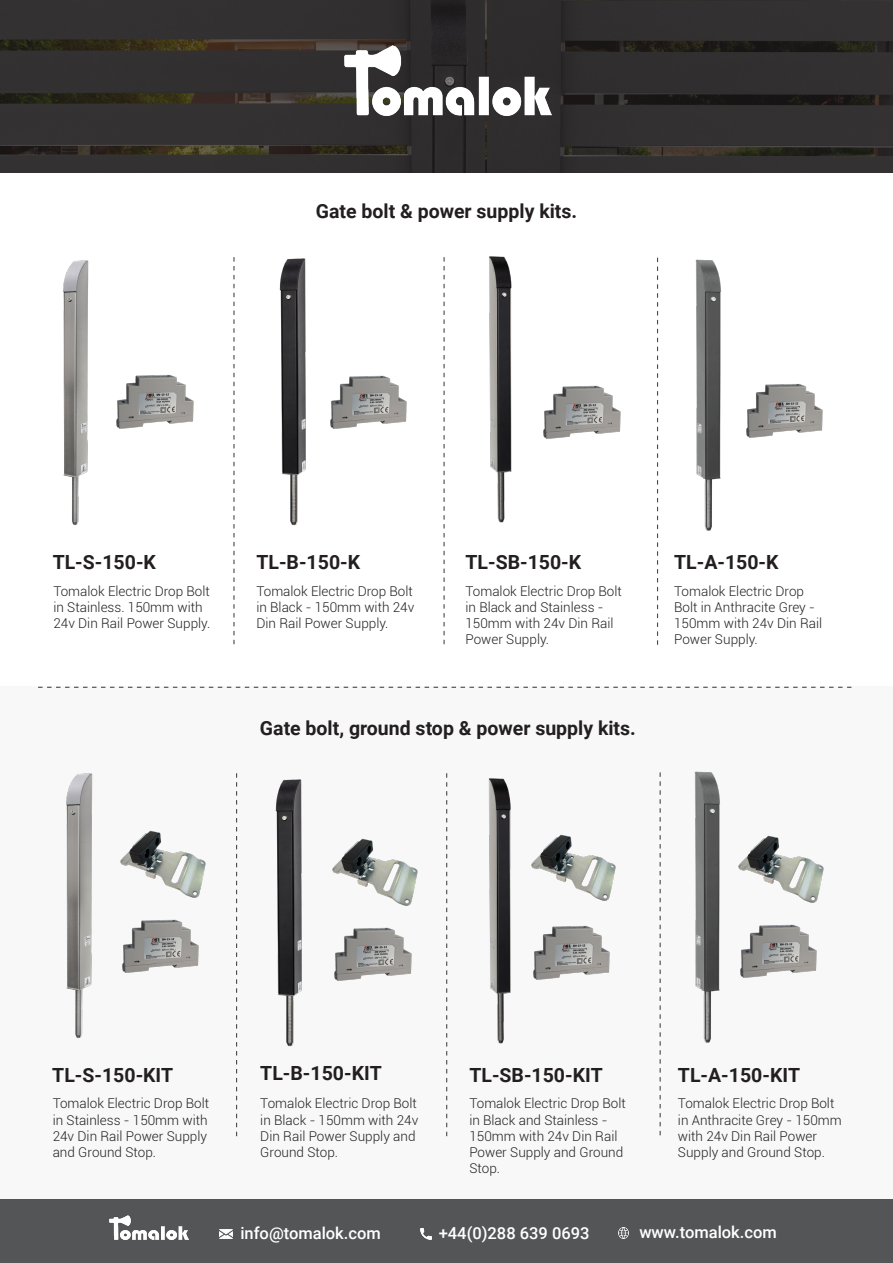
<style>
.page{position:relative;width:893px;height:1263px;background:#fff}
.page>*{position:absolute;margin:0;border:0;box-sizing:border-box;transform-origin:0 0}
.t1{font:700 19.5px "Roboto";color:#231f20}
.t2{font:500 16.5px "Roboto";color:#fff}
.t3{font:300 13.5px/16.2px "Roboto";color:#231f20}
</style>
<div class="page">
<img style="left:0;top:0;width:893px;height:172px">
<div style="left:0;top:687px;width:893px;height:556px;background:#f5f5f6"></div>
<img style="left:279px;top:258px;width:27px;height:268px">
<img style="left:275px;top:779px;width:27px;height:268px">
<img style="left:489px;top:256px;width:23px;height:267px">
<img style="left:488px;top:778px;width:23px;height:266px">
<img style="left:695px;top:259px;width:26px;height:272px">
<img style="left:694px;top:771px;width:26px;height:272px">
<svg style="left:38px;top:687px;width:813px;height:1px"></svg>
<img style="left:116px;top:375px;width:78px;height:54px">
<img style="left:122px;top:919px;width:77px;height:54px">
<img style="left:330px;top:375px;width:77px;height:54px">
<img style="left:334px;top:927px;width:78px;height:54px">
<img style="left:543px;top:385px;width:78px;height:54px">
<img style="left:533px;top:926px;width:77px;height:54px">
<img style="left:746px;top:384px;width:77px;height:54px">
<img style="left:740px;top:924px;width:77px;height:54px">
<img style="left:738px;top:835px;width:86px;height:68px">
<img style="left:531px;top:834px;width:85px;height:67px">
<img style="left:332px;top:838px;width:86px;height:68px">
<img style="left:120px;top:830px;width:86px;height:68px">
<img style="left:63px;top:260px;width:26px;height:265px">
<img style="left:66px;top:773px;width:27px;height:265px">
<svg style="left:657px;top:258px;width:1px;height:387px"></svg>
<svg style="left:660px;top:772px;width:1px;height:363px"></svg>
<svg style="left:443px;top:257px;width:2px;height:387px"></svg>
<svg style="left:446px;top:773px;width:1px;height:363px"></svg>
<svg style="left:233px;top:257px;width:2px;height:387px"></svg>
<svg style="left:236px;top:773px;width:1px;height:363px"></svg>
<div style="left:0;top:1199px;width:893px;height:64px;background:#545557"></div>
<svg style="left:619px;top:1228px;width:10px;height:10px"></svg>
<svg style="left:420px;top:1229px;width:11px;height:10px"></svg>
<svg style="left:220px;top:1230px;width:13px;height:8px"></svg>
<img style="left:109px;top:1215px;width:80px;height:25px">
<img style="left:344px;top:46px;width:208px;height:70px">
<p class="t1" style="left:316px;top:198px;width:263px">Gate bolt &amp; power supply kits.</p>
<p class="t1" style="left:53px;top:548px;width:105px">TL-S-150-K</p>
<p class="t3" style="left:53px;top:582px;width:158px">Tomalok Electric Drop Bolt in Stainless. 150mm with<br>24v Din Rail Power Supply.</p>
<p class="t1" style="left:256px;top:548px;width:105px">TL-B-150-K</p>
<p class="t3" style="left:256px;top:582px;width:159px;text-align:justify">Tomalok Electric Drop Bolt in Black - 150mm with 24v Din Rail Power Supply.</p>
<p class="t1" style="left:465px;top:548px;width:117px">TL-SB-150-K</p>
<p class="t1" style="left:674px;top:548px;width:106px">TL-A-150-K</p>
<p class="t3" style="left:465px;top:582px;width:158px">Tomalok Electric Drop Bolt in Black and Stainless -<br>150mm with 24v Din Rail<br>Power Supply.</p>
<p class="t3" style="left:674px;top:582px;width:150px">Tomalok Electric Drop<br>Bolt in Anthracite Grey -<br>150mm with 24v Din Rail<br>Power Supply.</p>
<p class="t1" style="left:260px;top:714px;width:377px">Gate bolt, ground stop &amp; power supply kits.</p>
<p class="t1" style="left:52px;top:1061px;width:123px">TL-S-150-KIT</p>
<p class="t3" style="left:53px;top:1095px;width:158px">Tomalok Electric Drop Bolt in Stainless - 150mm with<br>24v Din Rail Power Supply and Ground Stop.</p>
<p class="t1" style="left:260px;top:1060px;width:123px">TL-B-150-KIT</p>
<p class="t3" style="left:260px;top:1095px;width:159px">Tomalok Electric Drop Bolt in Black - 150mm with 24v<br>Din Rail Power Supply and<br>Ground Stop.</p>
<p class="t1" style="left:469px;top:1061px;width:135px">TL-SB-150-KIT</p>
<p class="t1" style="left:678px;top:1061px;width:124px">TL-A-150-KIT</p>
<p class="t3" style="left:469px;top:1095px;width:158px">Tomalok Electric Drop Bolt in Black and Stainless -<br>150mm with 24v Din Rail<br>Power Supply and Ground<br>Stop.</p>
<p class="t3" style="left:678px;top:1095px;width:165px">Tomalok Electric Drop Bolt in Anthracite Grey - 150mm with 24v Din Rail Power<br>Supply and Ground Stop.</p>
<p class="t2" style="left:240px;top:1222px;width:142px">info@tomalok.com</p>
<p class="t2" style="left:439px;top:1222px;width:152px">+44(0)288 639 0693</p>
<p class="t2" style="left:639px;top:1221px;width:139px">www.tomalok.com</p>
</div>
